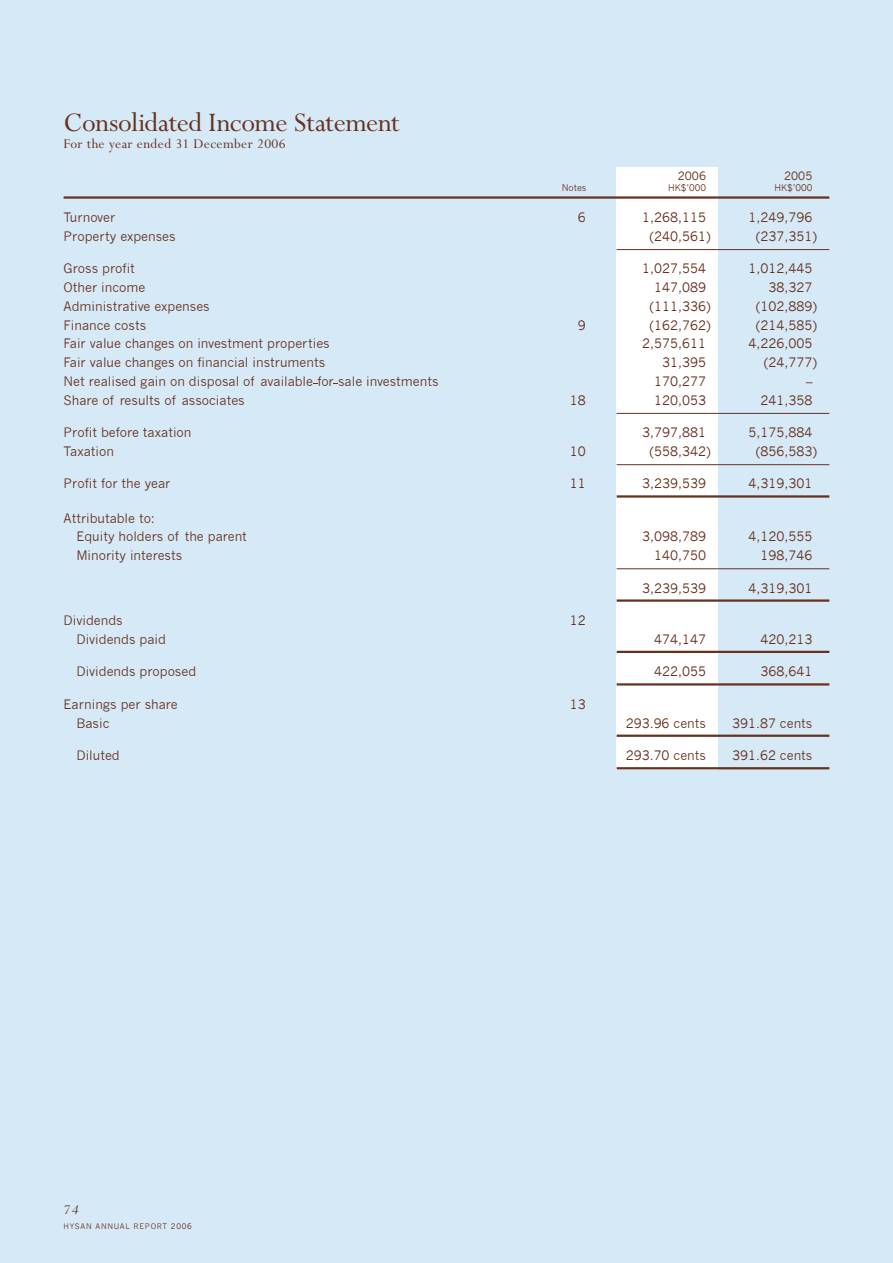
<style>
.page{position:relative;width:893px;height:1263px;background:#fff}
.page>*{position:absolute;margin:0;border:0;box-sizing:border-box;transform-origin:0 0}
.t1{font:30px "Perpetua Std";letter-spacing:-.01em;color:#68311e}
.t2{font:15px "Perpetua Std";letter-spacing:.025em;color:#68311e}
.t3{font:italic 15px "Perpetua Std";color:#68311e}
.t4{font:12.75px/18.8px "News Gothic";color:#68311e}
.t5{font:11.25px "News Gothic";color:#68311e}
.t6{font:9px "News Gothic";color:#68311e}
.t7{font:7.5px "News Gothic";letter-spacing:.1em;color:#68311e}
</style>
<div class="page">
<div style="left:0;top:0;width:892px;height:1263px;background:#d6e9f7"></div>
<div style="left:616px;top:167px;width:102px;height:602px;background:#fff"></div>
<hr style="left:64px;top:196px;width:765px;height:3px;background:#68311e">
<hr style="left:616px;top:249px;width:213px;height:1px;background:#68311e">
<hr style="left:616px;top:413px;width:213px;height:1px;background:#68311e">
<hr style="left:616px;top:464px;width:213px;height:1px;background:#68311e">
<hr style="left:616px;top:495px;width:213px;height:3px;background:#68311e">
<hr style="left:616px;top:568px;width:213px;height:1px;background:#68311e">
<hr style="left:616px;top:599px;width:213px;height:3px;background:#68311e">
<hr style="left:616px;top:651px;width:213px;height:2px;background:#68311e">
<hr style="left:616px;top:683px;width:213px;height:3px;background:#68311e">
<hr style="left:616px;top:735px;width:213px;height:2px;background:#68311e">
<hr style="left:616px;top:767px;width:213px;height:2px;background:#68311e">
<h1 class="t1" style="left:64px;top:110px;width:337px">Consolidated Income Statement</h1>
<p class="t2" style="left:64px;top:137px;width:223px">For the year ended 31 December 2006</p>
<p class="t5" style="left:678px;top:169px;width:30px">2006</p>
<p class="t5" style="left:784px;top:169px;width:30px">2005</p>
<p class="t6" style="left:561px;top:183px;width:26px">Notes</p>
<p class="t6" style="left:668px;top:183px;width:39px">HK$’000</p>
<p class="t6" style="left:774px;top:183px;width:39px">HK$’000</p>
<p class="t4" style="left:64px;top:208px;width:53px">Turnover</p>
<p class="t4" style="left:578px;top:208px;width:9px">6</p>
<p class="t4" style="left:642px;top:208px;width:65px">1,268,115</p>
<p class="t4" style="left:748px;top:208px;width:65px">1,249,796</p>
<p class="t4" style="left:64px;top:227px;width:114px">Property expenses</p>
<p class="t4" style="left:649px;top:227px;width:63px">(240,561 )</p>
<p class="t4" style="left:755px;top:227px;width:63px">(237,351 )</p>
<p class="t4" style="left:64px;top:259px;width:73px">Gross profit</p>
<p class="t4" style="left:642px;top:259px;width:65px">1,027,554</p>
<p class="t4" style="left:748px;top:259px;width:65px">1,012,445</p>
<p class="t4" style="left:64px;top:278px;width:83px">Other income</p>
<p class="t4" style="left:654px;top:278px;width:53px">147,089</p>
<p class="t4" style="left:768px;top:278px;width:45px">38,327</p>
<p class="t4" style="left:64px;top:297px;width:148px">Administrative expenses</p>
<p class="t4" style="left:649px;top:297px;width:63px">(111,336 )</p>
<p class="t4" style="left:755px;top:297px;width:63px">(102,889 )</p>
<p class="t4" style="left:64px;top:315px;width:84px">Finance costs</p>
<p class="t4" style="left:578px;top:315px;width:9px">9</p>
<p class="t4" style="left:649px;top:315px;width:63px">(162,762 )</p>
<p class="t4" style="left:755px;top:315px;width:63px">(214,585 )</p>
<p class="t4" style="left:64px;top:334px;width:268px">Fair value changes on investment properties</p>
<p class="t4" style="left:642px;top:334px;width:65px">2,575,611</p>
<p class="t4" style="left:748px;top:334px;width:65px">4,226,005</p>
<p class="t4" style="left:64px;top:353px;width:263px">Fair value changes on financial instruments</p>
<p class="t4" style="left:662px;top:353px;width:45px">31,395</p>
<p class="t4" style="left:763px;top:353px;width:55px">(24,777 )</p>
<p class="t4" style="left:64px;top:372px;width:376px">Net realised gain on disposal of available for sale investments</p>
<p class="t4" style="left:654px;top:372px;width:53px">170,277</p>
<p class="t4" style="left:806px;top:372px;width:8px">–</p>
<p class="t4" style="left:64px;top:390px;width:183px">Share of results of associates</p>
<p class="t4" style="left:570px;top:390px;width:17px">18</p>
<p class="t4" style="left:654px;top:390px;width:53px">120,053</p>
<p class="t4" style="left:760px;top:390px;width:53px">241,358</p>
<p class="t4" style="left:64px;top:423px;width:129px">Profit before taxation</p>
<p class="t4" style="left:642px;top:423px;width:65px">3,797,881</p>
<p class="t4" style="left:748px;top:423px;width:65px">5,175,884</p>
<p class="t4" style="left:64px;top:442px;width:52px">Taxation</p>
<p class="t4" style="left:570px;top:442px;width:17px">10</p>
<p class="t4" style="left:649px;top:442px;width:63px">(558,342 )</p>
<p class="t4" style="left:755px;top:442px;width:63px">(856,583 )</p>
<p class="t4" style="left:64px;top:474px;width:108px">Profit for the year</p>
<p class="t4" style="left:570px;top:474px;width:17px">11</p>
<p class="t4" style="left:642px;top:474px;width:65px">3,239,539</p>
<p class="t4" style="left:748px;top:474px;width:65px">4,319,301</p>
<p class="t4" style="left:76px;top:508px;width:172px;text-indent:-13px">Attributable to:<br>Equity holders of the parent</p>
<p class="t4" style="left:642px;top:527px;width:65px">3,098,789</p>
<p class="t4" style="left:748px;top:527px;width:65px">4,120,555</p>
<p class="t4" style="left:76px;top:546px;width:107px">Minority interests</p>
<p class="t4" style="left:654px;top:546px;width:53px">140,750</p>
<p class="t4" style="left:760px;top:546px;width:53px">198,746</p>
<p class="t4" style="left:642px;top:578px;width:65px">3,239,539</p>
<p class="t4" style="left:748px;top:578px;width:65px">4,319,301</p>
<p class="t4" style="left:64px;top:611px;width:61px">Dividends</p>
<p class="t4" style="left:570px;top:611px;width:17px">12</p>
<p class="t4" style="left:76px;top:630px;width:91px">Dividends paid</p>
<p class="t4" style="left:654px;top:630px;width:53px">474,147</p>
<p class="t4" style="left:760px;top:630px;width:53px">420,213</p>
<p class="t4" style="left:76px;top:662px;width:121px">Dividends proposed</p>
<p class="t4" style="left:654px;top:662px;width:53px">422,055</p>
<p class="t4" style="left:760px;top:662px;width:53px">368,641</p>
<p class="t4" style="left:64px;top:695px;width:116px">Earnings per share</p>
<p class="t4" style="left:570px;top:695px;width:17px">13</p>
<p class="t4" style="left:76px;top:714px;width:35px">Basic</p>
<p class="t4" style="left:625px;top:714px;width:82px">293.96 cents</p>
<p class="t4" style="left:732px;top:714px;width:82px">391.87 cents</p>
<p class="t4" style="left:76px;top:746px;width:45px">Diluted</p>
<p class="t4" style="left:625px;top:746px;width:82px">293.70 cents</p>
<p class="t4" style="left:732px;top:746px;width:82px">391.62 cents</p>
<p class="t3" style="left:64px;top:1203px;width:17px">74</p>
<p class="t7" style="left:64px;top:1222px;width:130px">HYSAN ANNUAL REPORT 2006</p>
</div>
